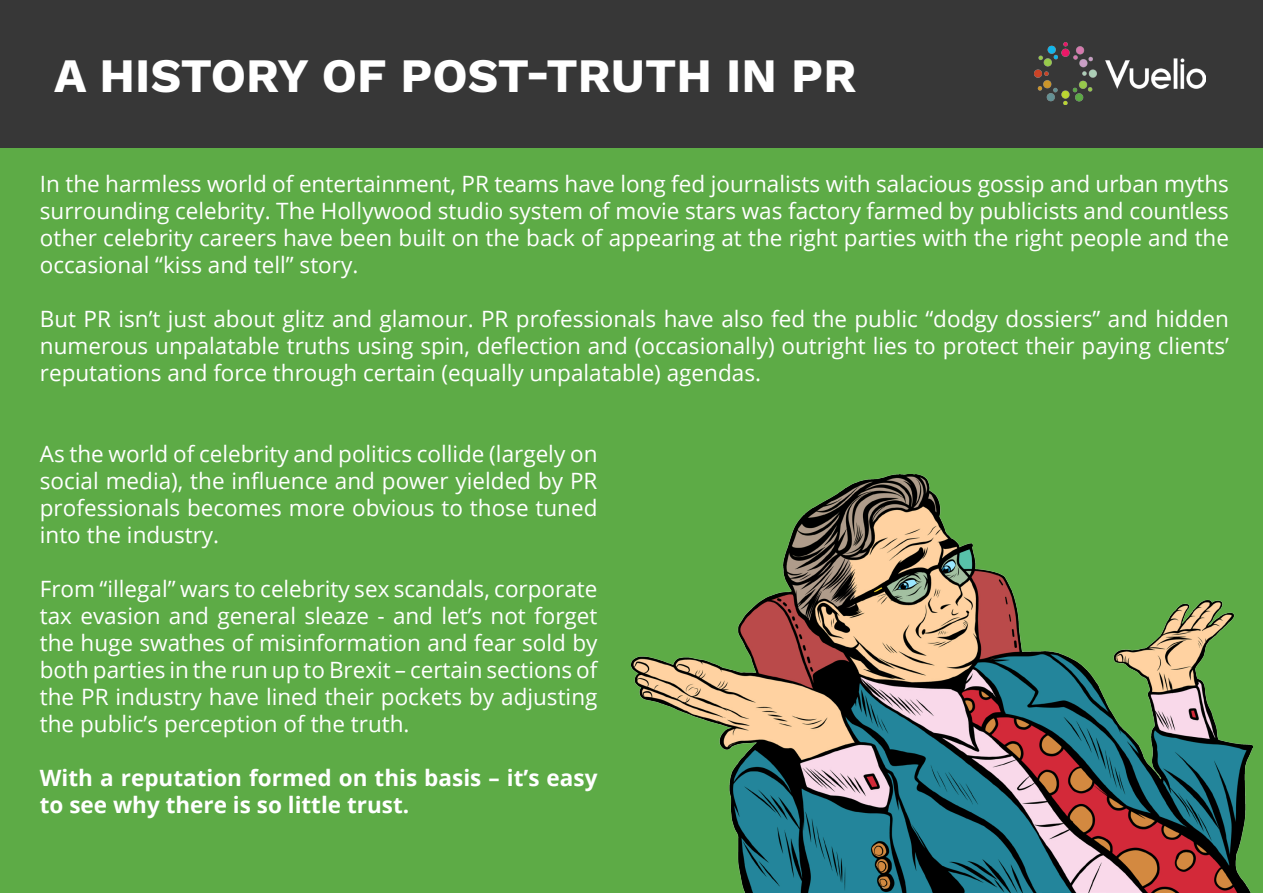
<style>
.page{position:relative;width:1263px;height:893px;background:#fff}
.page>*{position:absolute;margin:0;border:0;box-sizing:border-box;transform-origin:0 0}
.t1{font:700 48px "Work Sans";color:#fff}
.t2{font:22.5px/27px "Open Sans";color:#fff;text-align:justify}
.t3{font:700 22.5px/27px "Open Sans";color:#fff}
</style>
<div class="page">
<div style="left:0;top:148px;width:1263px;height:745px;background:#5dab46"></div>
<div style="left:0;top:0;width:1263px;height:148px;background:#373737"></div>
<img style="left:1035px;top:43px;width:170px;height:62px">
<img style="left:631px;top:474px;width:621px;height:419px">
<h1 class="t1" style="left:54px;top:48px;width:804px">A HISTORY OF POST-TRUTH IN PR</h1>
<p class="t2" style="left:40px;top:170px;width:1191px">In the harmless world of entertainment, PR teams have long fed journalists with salacious gossip and urban myths surrounding celebrity. The Hollywood studio system of movie stars was factory farmed by publicists and countless other celebrity careers have been built on the back of appearing at the right parties with the right people and the occasional “kiss and tell” story.</p>
<p class="t2" style="left:40px;top:305px;width:1190px">But PR isn’t just about glitz and glamour. PR professionals have also fed the public “dodgy dossiers” and hidden numerous unpalatable truths using spin, deflection and (occasionally) outright lies to protect their paying clients’ reputations and force through certain (equally unpalatable) agendas.</p>
<p class="t2" style="left:40px;top:440px;width:559px">As the world of celebrity and politics collide (largely on social media), the influence and power yielded by PR professionals becomes more obvious to those tuned into the industry.</p>
<p class="t2" style="left:40px;top:575px;width:559px">From “illegal” wars to celebrity sex scandals, corporate tax evasion and general sleaze - and let’s not forget the huge swathes of misinformation and fear sold by both parties in the run up to Brexit – certain sections of the PR industry have lined their pockets by adjusting the public’s perception of the truth.</p>
<p class="t3" style="left:40px;top:764px;width:559px">With a reputation formed on this basis – it’s easy to see why there is so little trust.</p>
</div>
